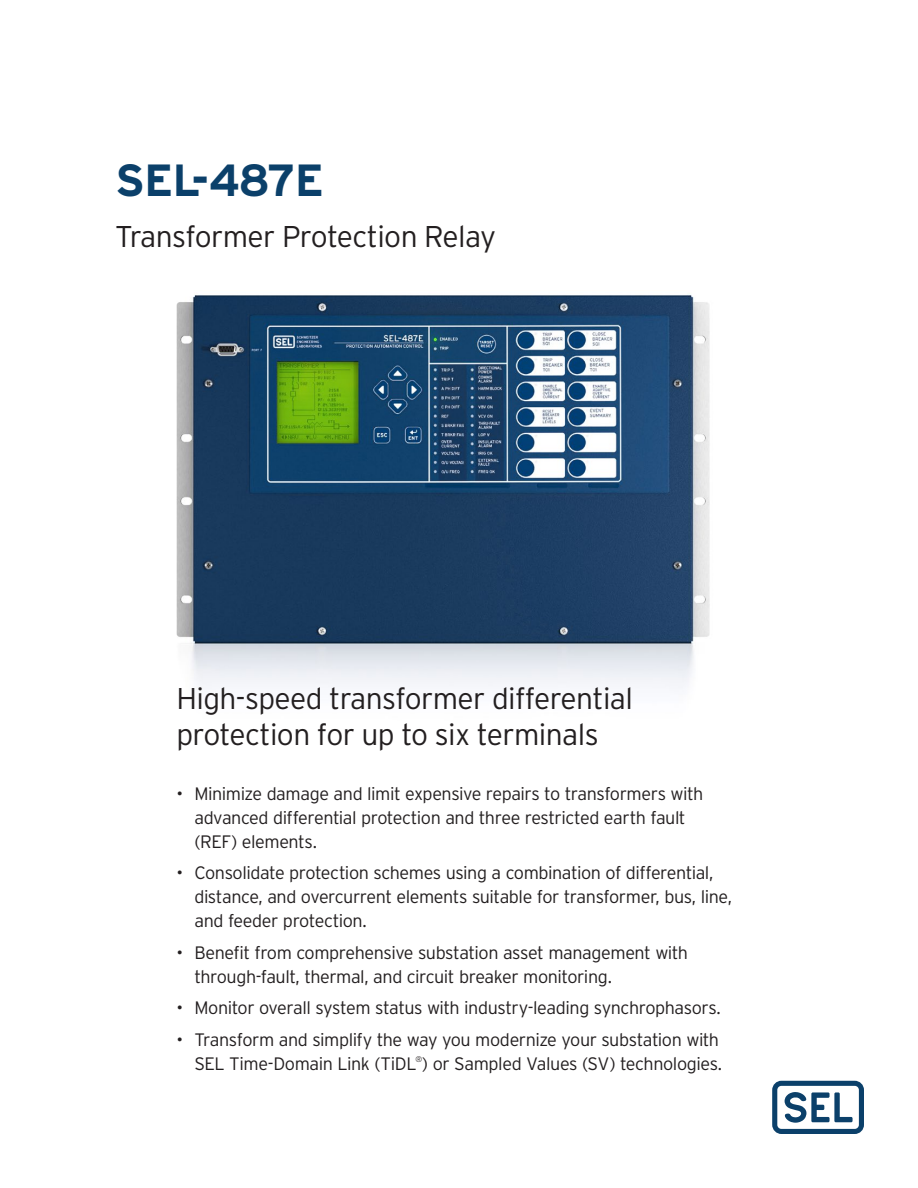
<style>
.page{position:relative;width:918px;height:1188px;background:#fff}
.page>*{position:absolute;margin:0;border:0;box-sizing:border-box;transform-origin:0 0}
.Cover_Title{font:700 45px "Interstate Poly";letter-spacing:-.02em;color:#0b406a}
.Cover_Sub{font:300 30px/36px "Interstate Poly";letter-spacing:-.02em;color:#231f20}
.t1{font:300 18px/24px "Interstate Poly";letter-spacing:-.025em;color:#231f20}
</style>
<div class="page">
<img style="left:176px;top:294px;width:534px;height:394px">
<svg style="left:772px;top:1081px;width:92px;height:53px"></svg>
<p class="Cover_Title" style="left:115px;top:147px;width:210px">SEL-487E</p>
<p class="Cover_Sub" style="left:115px;top:216px;width:382px">Transformer Protection Relay</p>
<p class="Cover_Sub" style="left:176px;top:679px;width:458px">High-speed transformer differential protection for up to six terminals</p>
<p class="t1" style="left:194px;top:780px;width:510px;text-indent:-18px">• Minimize damage and limit expensive repairs to transformers with advanced differential protection and three restricted earth fault (REF) elements.</p>
<p class="t1" style="left:194px;top:860px;width:539px;text-indent:-18px">• Consolidate protection schemes using a combination of differential, distance, and overcurrent elements suitable for transformer, bus, line, and feeder protection.</p>
<p class="t1" style="left:194px;top:939px;width:495px;text-indent:-18px">• Benefit from comprehensive substation asset management with through-fault, thermal, and circuit breaker monitoring.</p>
<p class="t1" style="left:176px;top:995px;width:546px">• Monitor overall system status with industry-leading synchrophasors.</p>
<p class="t1" style="left:176px;top:1026px;width:547px;text-align:right">• Transform and simplify the way you modernize your substation with<br>SEL Time-Domain Link (TiDL<sup>®</sup>) or Sampled Values (SV) technologies.</p>
</div>
